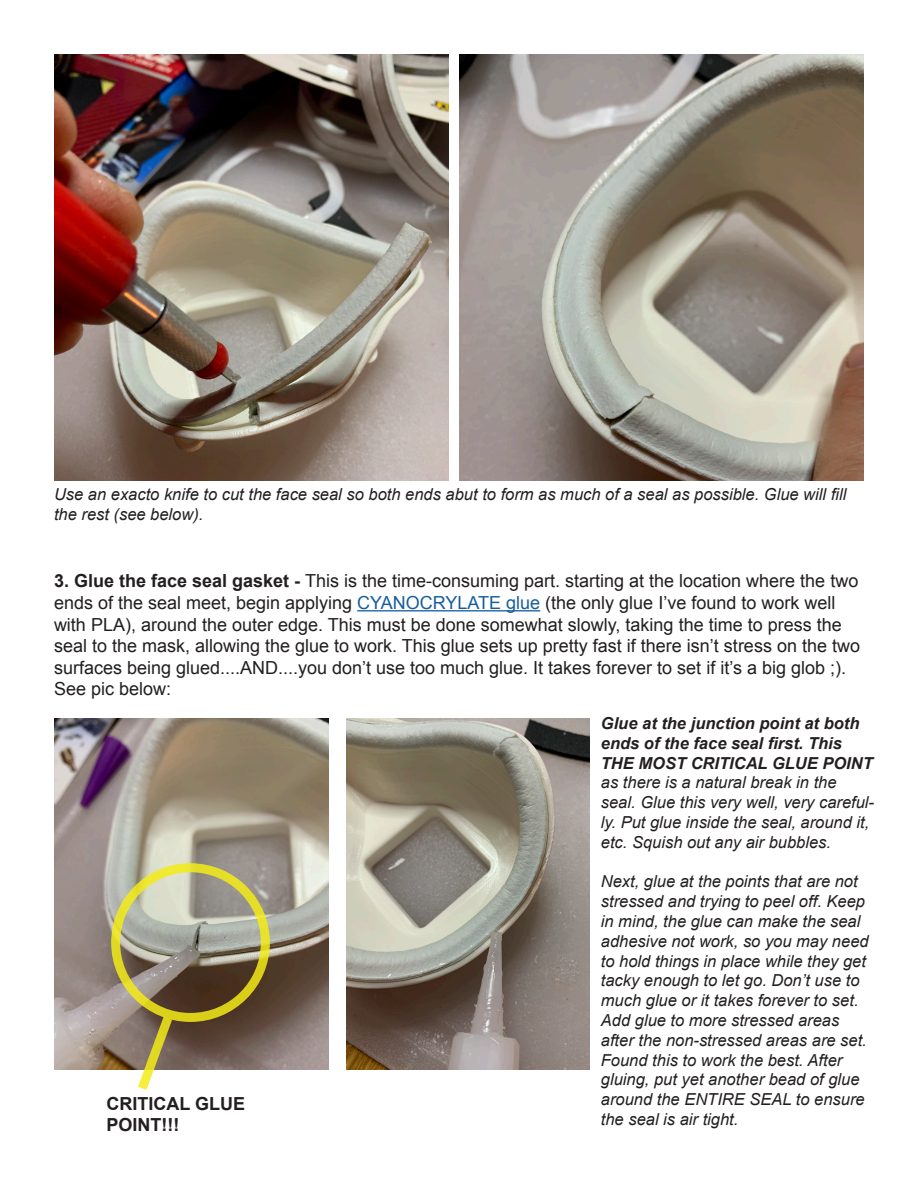
<style>
.page{position:relative;width:918px;height:1188px;background:#fff}
.page>*{position:absolute;margin:0;border:0;box-sizing:border-box;transform-origin:0 0}
.t1{font:18px/21.6px "Arial";color:#231f20}
.t2{font:700 18px/21.6px "Arial";color:#231f20}
.t3{font:italic 16.5px/19.8px "Arial";color:#231f20}
.s1{font-weight:700}
.s2{color:#175d9e}
</style>
<div class="page">
<hr style="left:357px;top:610px;width:183px;height:1px;background:#175d9e">
<img style="left:54px;top:54px;width:394px;height:427px">
<img style="left:459px;top:54px;width:405px;height:427px">
<img style="left:54px;top:718px;width:275px;height:351px">
<img style="left:346px;top:718px;width:244px;height:351px">
<div style="left:111px;top:863px;width:159px;height:159px;border:9px solid #f4ec17;border-radius:50%"></div>
<svg style="left:136px;top:1015px;width:38px;height:75px"></svg>
<p class="t3" style="left:54px;top:484px;width:794px">Use an exacto knife to cut the face seal so both ends abut to form as much of a seal as possible. Glue will fill the rest (see below).</p>
<p class="t1" style="left:54px;top:570px;width:808px"><span class="s1">3. Glue the face seal gasket -</span> This is the time-consuming part. starting at the location where the two ends of the seal meet, begin applying <span class="s2">CYANOCRYLATE glue</span> (the only glue I’ve found to work well with PLA), around the outer edge. This must be done somewhat slowly, taking the time to press the seal to the mask, allowing the glue to work. This glue sets up pretty fast if there isn’t stress on the two surfaces being glued....AND....you don’t use too much glue. It takes forever to set if it’s a big glob ;).<br>See pic below:</p>
<p class="t2" style="left:107px;top:1093px;width:140px">CRITICAL GLUE<br>POINT!!!</p>
<p class="t3" style="left:601px;top:714px;width:275px"><span class="s1">Glue at the junction point at both ends of the face seal first. This THE MOST CRITICAL GLUE POINT </span>as there is a natural break in the seal. Glue this very well, very careful&shy;ly. Put glue inside the seal, around it, etc. Squish out any air bubbles.</p>
<p class="t3" style="left:601px;top:872px;width:269px">Next, glue at the points that are not stressed and trying to peel off. Keep in mind, the glue can make the seal adhesive not work, so you may need to hold things in place while they get tacky enough to let go. Don’t use to much glue or it takes forever to set.<br>Add glue to more stressed areas after the non-stressed areas are set.<br>Found this to work the best. After gluing, put yet another bead of glue around the ENTIRE SEAL to ensure the seal is air tight.</p>
</div>
